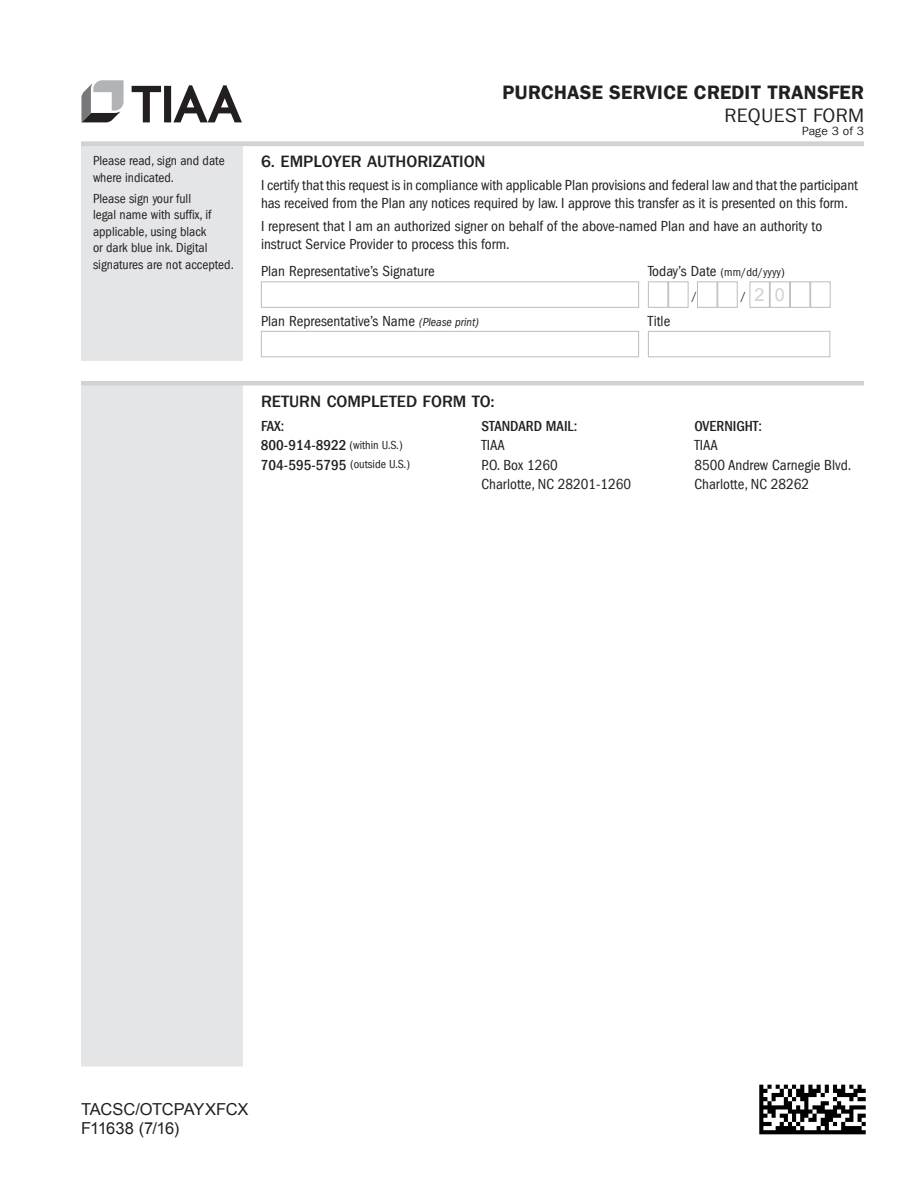
<style>
.page{position:relative;width:918px;height:1188px;background:#fff}
.page>*{position:absolute;margin:0;border:0;box-sizing:border-box;transform-origin:0 0}
.t1{font:19.5px "Franklin Gothic LT Com Dm";letter-spacing:.01em;color:#231f20}
.t2{font:19.5px "Franklin Gothic LT Com";letter-spacing:.01em;color:#231f20}
.t3{font:18px "Arial";color:#d1d2d4}
.t4{font:500 16.5px "Franklin Gothic LT Com";color:#231f20}
.t5{font:16.5px/19.5px "Arial";letter-spacing:-.025em;color:#231f20}
.t6{font:condensed 15px/18px "Franklin Gothic LT Com";color:#231f20}
.t7{font:500 condensed 15px "Franklin Gothic LT Com";color:#231f20}
.t8{font:condensed 13.5px/16.5px "Franklin Gothic LT Com";color:#231f20}
.t9{font:condensed 12px/24px "Franklin Gothic LT Com";color:#231f20}
.t10{font:12px "Franklin Gothic LT Com";letter-spacing:.01em;color:#231f20}
.s1{font-size:15px}
.s2{font-family:"Franklin Gothic LT Com";font-stretch:condensed;font-size:12px;color:#231f20}
.s3{font-style:italic;font-size:12px}
.s4{font-weight:400;font-size:12px}
.s5{font-weight:500;font-size:15px}
</style>
<div class="page">
<svg style="left:132px;top:85px;width:110px;height:37px"></svg>
<svg style="left:81px;top:80px;width:43px;height:43px"></svg>
<div style="left:81px;top:146px;width:162px;height:921px;background:#e4e5e7"></div>
<hr style="left:81px;top:142px;width:162px;height:4px;background:#d1d2d4">
<hr style="left:243px;top:142px;width:621px;height:4px;background:#d1d2d4">
<hr style="left:81px;top:381px;width:162px;height:4px;background:#d1d2d4">
<hr style="left:243px;top:381px;width:621px;height:4px;background:#d1d2d4">
<div style="left:261px;top:281px;width:378px;height:27px;border:1px solid #bcbdc0"></div>
<div style="left:648px;top:281px;width:20px;height:27px;border:1px solid #bcbdc0"></div>
<div style="left:668px;top:281px;width:20px;height:27px;border:1px solid #bcbdc0"></div>
<div style="left:697px;top:281px;width:20px;height:27px;border:1px solid #bcbdc0"></div>
<div style="left:717px;top:281px;width:21px;height:27px;border:1px solid #bcbdc0"></div>
<div style="left:750px;top:281px;width:20px;height:27px;border:1px solid #bcbdc0"></div>
<div style="left:770px;top:281px;width:20px;height:27px;border:1px solid #bcbdc0"></div>
<div style="left:790px;top:281px;width:20px;height:27px;border:1px solid #bcbdc0"></div>
<div style="left:810px;top:281px;width:21px;height:27px;border:1px solid #bcbdc0"></div>
<div style="left:261px;top:331px;width:378px;height:26px;border:1px solid #bcbdc0"></div>
<div style="left:648px;top:331px;width:182px;height:26px;border:1px solid #bcbdc0"></div>
<img style="left:759px;top:1084px;width:107px;height:51px">
<p class="t8" style="left:93px;top:153px;width:133px">Please read, sign and date where indicated.</p>
<p class="t8" style="left:93px;top:190px;width:142px">Please sign your full<br>legal name with suffix, if applicable, using black<br>or dark blue ink. Digital signatures are not accepted.</p>
<h1 class="t1" style="left:503px;top:81px;width:363px">PURCHASE SERVICE CREDIT TRANSFER</h1>
<h1 class="t2" style="left:725px;top:104px;width:141px">REQUEST FORM</h1>
<p class="t10" style="left:802px;top:124px;width:63px">Page 3 of 3</p>
<p class="t4" style="left:261px;top:152px;width:226px">6. EMPLOYER AUTHORIZATION</p>
<p class="t6" style="left:261px;top:176px;width:599px">I certify that this request is in compliance with applicable Plan provisions and federal law and that the participant has received from the Plan any notices required by law. I approve this transfer as it is presented on this form.</p>
<p class="t6" style="left:261px;top:217px;width:563px">I represent that I am an authorized signer on behalf of the above-named Plan and have an authority to instruct Service Provider to process this form.</p>
<p class="t6" style="left:261px;top:262px;width:175px">Plan Representative’s Signature</p>
<p class="t9" style="left:692px;top:260px;width:95px;text-indent:-44px"><span class="s1">Today’s Date</span> (mm/dd/yyyy) /</p>
<p class="t3" style="left:741px;top:283px;width:45px"><span class="s2">/</span> 2 0</p>
<p class="t6" style="left:261px;top:312px;width:219px">Plan Representative’s Name <span class="s3">(Please print)</span></p>
<p class="t6" style="left:648px;top:312px;width:24px">Title</p>
<p class="t4" style="left:261px;top:391px;width:235px">RETURN COMPLETED FORM TO:</p>
<p class="t7" style="left:261px;top:417px;width:25px">FAX:</p>
<p class="t7" style="left:482px;top:417px;width:97px">STANDARD MAIL:</p>
<p class="t7" style="left:694px;top:417px;width:69px">OVERNIGHT:</p>
<p class="t7" style="left:261px;top:437px;width:143px">800-914-8922 <span class="s4">(within U.S.)</span></p>
<p class="t6" style="left:482px;top:437px;width:25px">TIAA</p>
<p class="t6" style="left:695px;top:437px;width:25px">TIAA</p>
<p class="t9" style="left:261px;top:453px;width:151px"><span class="s5">704-595-5795</span> (outside U.S.)</p>
<p class="t6" style="left:482px;top:456px;width:78px">P.O. Box 1260</p>
<p class="t6" style="left:694px;top:456px;width:159px">8500 Andrew Carnegie Blvd.</p>
<p class="t6" style="left:482px;top:476px;width:151px">Charlotte, NC 28201-1260</p>
<p class="t6" style="left:694px;top:476px;width:116px">Charlotte, NC 28262</p>
<p class="t5" style="left:81px;top:1100px;width:169px">TACSC/OTCPAYXFCX<br>F11638 (7/16)</p>
</div>
